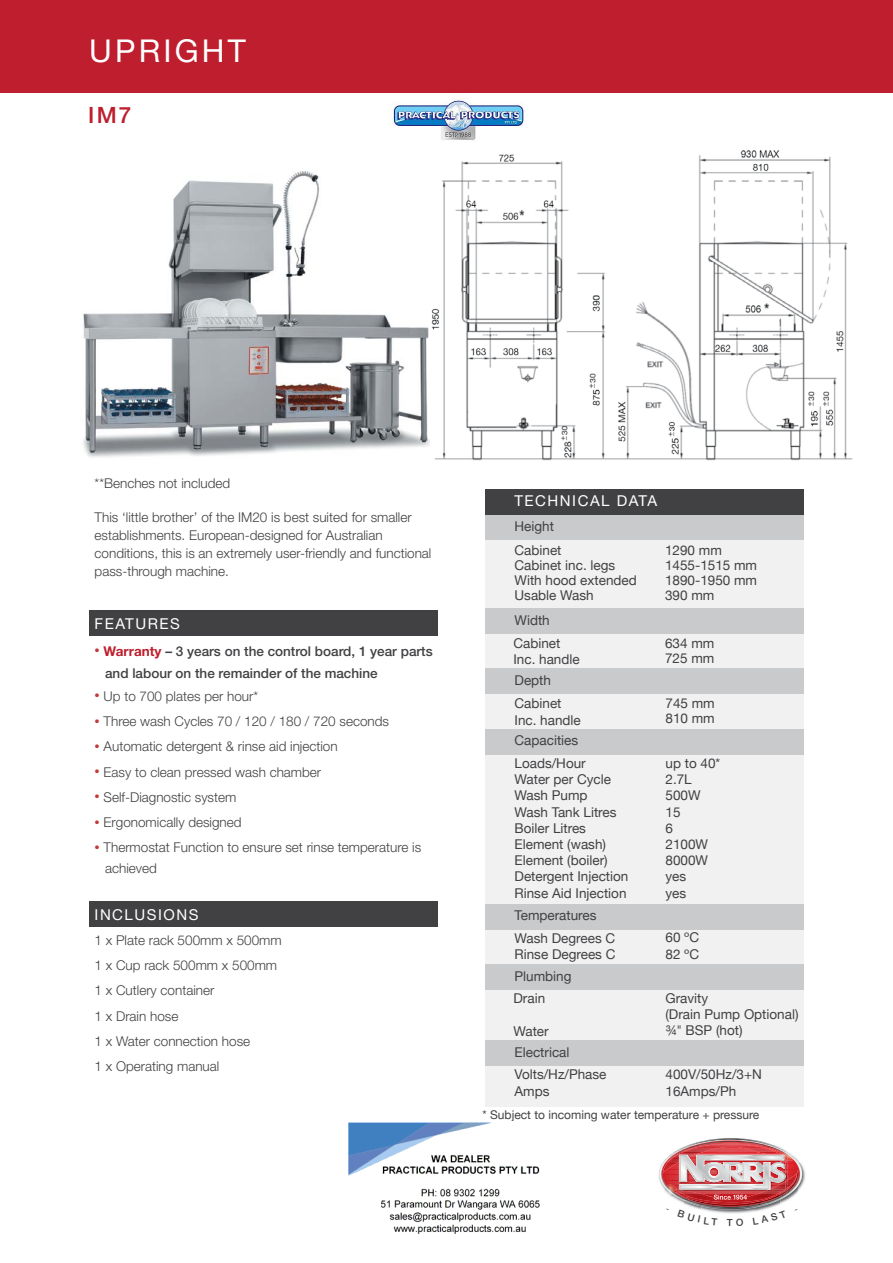
<style>
.page{position:relative;width:893px;height:1263px;background:#fff}
.page>*{position:absolute;margin:0;border:0;box-sizing:border-box;transform-origin:0 0}
.t1{font:31.5px "Helvetica Neue";letter-spacing:.1em;color:#fff}
.t2{font:500 22.5px "Helvetica Neue";color:#be1e2d}
.t3{font:15px "Helvetica Neue";letter-spacing:.1em;color:#fff}
.t4{font:300 13.5px/25.2px "Helvetica Neue";color:#414042}
.t5{font:13.5px/16.2px "Helvetica Neue";color:#414042}
.t6{font:500 13.5px/22.5px "Helvetica Neue";color:#414042}
.t7{font:12px "Helvetica Neue";color:#414042}
.t8{font:500 9.9px "Helvetica Neue";color:#414042}
.s1{font-weight:300;font-size:10.5px;color:#c33b39}
.s2{font-weight:700;color:#be1e2d}
.s3{font-size:10.5px;color:#c33b39}
.s4{font-weight:300}
</style>
<div class="page">
<div style="left:0;top:0;width:893px;height:93px;background:#be1e2d"></div>
<img style="left:429px;top:150px;width:424px;height:311px">
<img style="left:83px;top:171px;width:346px;height:286px">
<div style="left:89px;top:610px;width:349px;height:25px;background:#414042"></div>
<div style="left:89px;top:902px;width:349px;height:25px;background:#414042"></div>
<div style="left:485px;top:499px;width:319px;height:607px;background:#f1f1f2"></div>
<div style="left:485px;top:515px;width:319px;height:25px;background:#c9cacc"></div>
<div style="left:485px;top:609px;width:319px;height:25px;background:#c9cacc"></div>
<div style="left:485px;top:669px;width:319px;height:25px;background:#c9cacc"></div>
<div style="left:485px;top:729px;width:319px;height:26px;background:#c9cacc"></div>
<div style="left:485px;top:904px;width:319px;height:25px;background:#c9cacc"></div>
<div style="left:485px;top:964px;width:319px;height:26px;background:#c9cacc"></div>
<div style="left:485px;top:1041px;width:319px;height:25px;background:#c9cacc"></div>
<div style="left:485px;top:489px;width:319px;height:26px;background:#414042"></div>
<img style="left:349px;top:1122px;width:191px;height:112px">
<img style="left:389px;top:94px;width:135px;height:47px">
<svg style="left:658px;top:1138px;width:148px;height:76px"></svg>
<h1 class="t1" style="left:89px;top:32px;width:158px">UPRIGHT</h1>
<h2 class="t2" style="left:88px;top:102px;width:45px">IM7</h2>
<p class="t4" style="left:95px;top:470px;width:137px">**Benches not included</p>
<p class="t4" style="left:95px;top:508px;width:338px;line-height:18px">This ‘little brother’ of the IM20 is best suited for smaller establishments. European-designed for Australian conditions, this is an extremely user-friendly and functional pass-through machine.</p>
<p class="t3" style="left:95px;top:615px;width:87px">FEATURES</p>
<p class="t6" style="left:105px;top:640px;width:329px;text-indent:-11px"><span class="s1">•</span> <span class="s2">Warranty</span> – 3 years on the control board, 1 year parts and labour on the remainder of the machine</p>
<p class="t4" style="left:95px;top:683px;width:165px"><span class="s3">•</span> Up to 700 plates per hour*</p>
<p class="t4" style="left:95px;top:708px;width:296px"><span class="s3">•</span> Three wash Cycles 70 / 120 / 180 / 720 seconds</p>
<p class="t4" style="left:95px;top:734px;width:245px"><span class="s3">•</span> Automatic detergent &amp; rinse aid injection</p>
<p class="t4" style="left:95px;top:759px;width:228px"><span class="s3">•</span> Easy to clean pressed wash chamber</p>
<p class="t4" style="left:95px;top:784px;width:143px"><span class="s3">•</span> Self-Diagnostic system</p>
<p class="t4" style="left:95px;top:809px;width:149px"><span class="s3">•</span> Ergonomically designed</p>
<p class="t4" style="left:105px;top:837px;width:318px;line-height:21px;text-indent:-11px"><span class="s3">•</span> Thermostat Function to ensure set rinse temperature is achieved</p>
<p class="t3" style="left:95px;top:905px;width:105px">INCLUSIONS</p>
<p class="t4" style="left:95px;top:927px;width:189px">1 x Plate rack 500mm x 500mm<br>1 x Cup rack 500mm x 500mm<br>1 x Cutlery container<br>1 x Drain hose<br>1 x Water connection hose<br>1 x Operating manual</p>
<p class="t3" style="left:514px;top:492px;width:144px">TECHNICAL DATA</p>
<p class="t5" style="left:514px;top:519px;width:41px">Height</p>
<p class="t5" style="left:514px;top:544px;width:124px;line-height:15px">Cabinet<br>Cabinet inc. legs<br>With hood extended<br>Usable Wash</p>
<p class="t5" style="left:514px;top:613px;width:37px">Width</p>
<p class="t5" style="left:513px;top:636px;width:68px">Cabinet<br>Inc. handle</p>
<p class="t5" style="left:514px;top:696px;width:68px">Cabinet<br>Inc. handle</p>
<p class="t5" style="left:514px;top:672px;width:38px">Depth</p>
<p class="t5" style="left:514px;top:733px;width:65px">Capacities</p>
<p class="t5" style="left:514px;top:756px;width:115px">Loads/Hour<br>Water per Cycle<br>Wash Pump<br>Wash Tank Litres<br>Boiler Litres<br>Element (wash)<br>Element (boiler)<br>Detergent Injection<br>Rinse Aid Injection</p>
<p class="t5" style="left:514px;top:931px;width:103px">Wash Degrees C<br>Rinse Degrees C</p>
<p class="t5" style="left:513px;top:991px;width:33px">Drain</p>
<p class="t5" style="left:513px;top:1024px;width:37px">Water</p>
<p class="t5" style="left:514px;top:1067px;width:93px">Volts/Hz/Phase<br>Amps</p>
<p class="t5" style="left:514px;top:908px;width:84px">Temperatures</p>
<p class="t5" style="left:514px;top:968px;width:59px">Plumbing</p>
<p class="t5" style="left:514px;top:1044px;width:56px">Electrical</p>
<p class="t5" style="left:665px;top:544px;width:94px;line-height:15px">1290 mm<br>1455-1515 mm<br>1890-1950 mm<br>390 mm</p>
<p class="t5" style="left:665px;top:636px;width:51px;line-height:15px">634 mm<br>725 mm</p>
<p class="t5" style="left:665px;top:697px;width:51px;line-height:15px">745 mm<br>810 mm</p>
<p class="t5" style="left:665px;top:756px;width:56px">up to 40*<br>2.7L<br>500W<br>15<br>6<br>2100W<br>8000W yes<br>yes</p>
<p class="t5" style="left:665px;top:930px;width:35px">60 ºC<br>82 ºC</p>
<p class="t5" style="left:665px;top:991px;width:135px">Gravity<br>(Drain Pump Optional) ¾<span class="s4">"</span> BSP (hot)</p>
<p class="t5" style="left:665px;top:1067px;width:98px">400V/50Hz/3+N<br>16Amps/Ph</p>
<p class="t7" style="left:483px;top:1106px;width:278px">* Subject to incoming water temperature + pressure</p>
<p class="t8" style="left:727px;top:1216px;width:7px">T</p>
</div>
